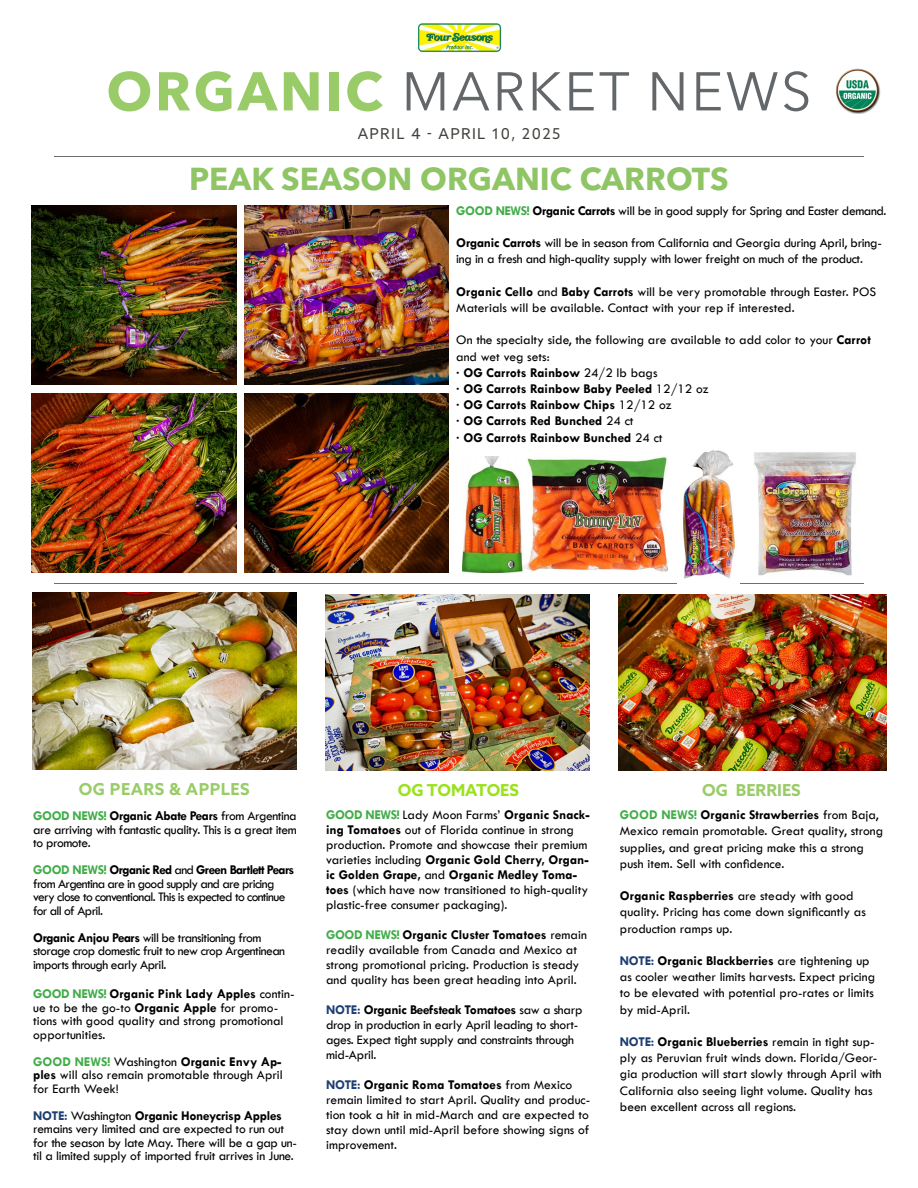
<style>
.page{position:relative;width:918px;height:1188px;background:#fff}
.page>*{position:absolute;margin:0;border:0;box-sizing:border-box;transform-origin:0 0}
.t1{font:54px "Avenir Next LT Pro";letter-spacing:.05em;color:#63676a}
.t2{font:700 31.5px "Avenir Next LT Pro";color:#8fc565}
.t3{font:700 16.5px "Azo Sans";letter-spacing:.03em;color:#99cc69}
.t4{font:700 16.5px "Azo Sans";color:#99e21a}
.t5{font:700 16.5px "Azo Sans";color:#99cc68}
.t6{font:15px "Azo Sans";letter-spacing:.09em;color:#42413d}
.t7{font:13.5px/16.2px "Tw Cen";color:#000}
.t8{font:13.5px/13.5px "Tw Cen";letter-spacing:-.02em;color:#000}
.t9{font:700 13.5px/16.2px "Tw Cen";color:#000}
.t10{font:13.5px/13.5px "Tw Cen";letter-spacing:-.05em;color:#000}
.t11{font:13.5px/13.5px "Tw Cen";letter-spacing:-.04em;color:#000}
.t12{font:13.5px "Tw Cen";letter-spacing:-.03em;color:#000}
.s1{font-weight:700;color:#99cc68}
.s2{font-weight:700;color:#41ad49}
.s3{font-weight:700}
.s4{font-weight:400}
.s5{font-weight:700;color:#1d3e72}
</style>
<div class="page">
<img style="left:418px;top:23px;width:83px;height:29px">
<img style="left:836px;top:68px;width:45px;height:45px">
<hr style="left:54px;top:156px;width:810px;height:1px;background:#6d6e71">
<hr style="left:54px;top:583px;width:810px;height:1px;background:#6d6e71">
<img style="left:32px;top:206px;width:205px;height:178px">
<img style="left:32px;top:593px;width:265px;height:177px">
<img style="left:325px;top:594px;width:265px;height:177px">
<img style="left:618px;top:594px;width:268px;height:177px">
<img style="left:244px;top:206px;width:205px;height:178px">
<img style="left:32px;top:394px;width:205px;height:178px">
<img style="left:244px;top:394px;width:205px;height:178px">
<img style="left:462px;top:457px;width:206px;height:115px">
<img style="left:683px;top:450px;width:53px;height:129px">
<img style="left:754px;top:452px;width:102px;height:124px">
<h1 class="t1" style="left:106px;top:59px;width:707px"><span class="s1">ORGANIC</span> MARKET NEWS</h1>
<p class="t6" style="left:358px;top:124px;width:204px">APRIL 4 - APRIL 10, 2025</p>
<h2 class="t2" style="left:189px;top:159px;width:541px">PEAK SEASON ORGANIC CARROTS</h2>
<p class="t12" style="left:456px;top:202px;width:432px"><span class="s2">GOOD NEWS!</span> <span class="s3">Organic Carrots</span> will be in good supply for Spring and Easter demand.</p>
<p class="t8" style="left:456px;top:235px;width:427px;line-height:16.2px"><span class="s3">Organic Carrots</span> will be in season from California and Georgia during April, bring&shy;ing in a fresh and high-quality supply with lower freight on much of the product.</p>
<p class="t7" style="left:456px;top:283px;width:422px"><span class="s3">Organic Cello</span> and <span class="s3">Baby Carrots</span> will be very promotable through Easter. POS<br>Materials will be available. Contact with your rep if interested.</p>
<p class="t9" style="left:456px;top:332px;width:416px"><span class="s4">On the specialty side, the following are available to add color to your</span> Carrot <span class="s4">and wet veg sets:<br></span>· OG Carrots Rainbow <span class="s4">24/2 lb bags<br></span>· OG Carrots Rainbow Baby Peeled <span class="s4">12/12 oz<br></span>· OG Carrots Rainbow Chips <span class="s4">12/12 oz<br></span>· OG Carrots Red Bunched <span class="s4">24 ct<br></span>· OG Carrots Rainbow Bunched <span class="s4">24 ct</span></p>
<p class="t3" style="left:79px;top:778px;width:172px">OG PEARS &amp; APPLES</p>
<p class="t4" style="left:398px;top:779px;width:123px">OG TOMATOES</p>
<p class="t7" style="left:326px;top:807px;width:265px;line-height:15px"><span class="s2">GOOD NEWS!</span> Lady Moon Farms’ <span class="s3">Organic Snack&shy;ing Tomatoes</span> out of Florida continue in strong production. Promote and showcase their premium varieties including <span class="s3">Organic Gold Cherry, Organ&shy;ic Golden Grape,</span> and <span class="s3">Organic Medley Toma&shy;toes</span> (which have now transitioned to high-quality plastic-free consumer packaging).</p>
<p class="t7" style="left:326px;top:927px;width:262px;line-height:15px"><span class="s2">GOOD NEWS!</span> <span class="s3">Organic Cluster Tomatoes</span> remain readily available from Canada and Mexico at strong promotional pricing. Production is steady and quality has been great heading into April.</p>
<p class="t8" style="left:326px;top:1002px;width:258px;line-height:15px"><span class="s5">NOTE:</span> <span class="s3">Organic Beefsteak Tomatoes</span> saw a sharp drop in production in early April leading to short&shy;ages. Expect tight supply and constraints through mid-April.</p>
<p class="t7" style="left:326px;top:1077px;width:266px;line-height:15px"><span class="s5">NOTE:</span> <span class="s3">Organic Roma Tomatoes</span> from Mexico remain limited to start April. Quality and produc&shy;tion took a hit in mid-March and are expected to stay down until mid-April before showing signs of improvement.</p>
<p class="t7" style="left:33px;top:809px;width:265px;line-height:13.5px;text-align:justify"><span class="s2">GOOD NEWS!</span> <span class="s3">Organic Abate Pears</span> from Argentina are arriving with fantastic quality. This is a great item to promote.</p>
<p class="t10" style="left:33px;top:863px;width:263px"><span class="s2">GOOD NEWS!</span> <span class="s3">Organic Red</span> and <span class="s3">Green Bartlett Pears </span>from Argentina are in good supply and are pricing very close to conventional. This is expected to continue for all of April.</p>
<p class="t11" style="left:33px;top:931px;width:253px"><span class="s3">Organic Anjou Pears</span> will be transitioning from storage crop domestic fruit to new crop Argentinean imports through early April.</p>
<p class="t7" style="left:33px;top:987px;width:263px;line-height:13.5px"><span class="s2">GOOD NEWS!</span> <span class="s3">Organic Pink Lady Apples</span> contin&shy;ue to be the go-to <span class="s3">Organic Apple</span> for promo&shy;tions with good quality and strong promotional opportunities.</p>
<p class="t7" style="left:33px;top:1055px;width:251px;line-height:13.5px;text-align:justify"><span class="s2">GOOD NEWS!</span> Washington <span class="s3">Organic Envy Ap&shy;ples</span> will also remain promotable through April for Earth Week!</p>
<p class="t8" style="left:33px;top:1109px;width:265px"><span class="s5">NOTE:</span> Washington <span class="s3">Organic Honeycrisp Apples </span>remains very limited and are expected to run out for the season by late May. There will be a gap un&shy;til a limited supply of imported fruit arrives in June.</p>
<p class="t5" style="left:702px;top:779px;width:100px">OG BERRIES</p>
<p class="t7" style="left:620px;top:807px;width:265px"><span class="s2">GOOD NEWS!</span> <span class="s3">Organic Strawberries</span> from Baja, Mexico remain promotable. Great quality, strong supplies, and great pricing make this a strong push item. Sell with confidence.</p>
<p class="t7" style="left:620px;top:888px;width:248px"><span class="s3">Organic Raspberries</span> are steady with good quality. Pricing has come down significantly as production ramps up.</p>
<p class="t7" style="left:620px;top:953px;width:257px"><span class="s5">NOTE:</span> <span class="s3">Organic Blackberries</span> are tightening up as cooler weather limits harvests. Expect pricing to be elevated with potential pro-rates or limits by mid-April.</p>
<p class="t7" style="left:620px;top:1034px;width:263px"><span class="s5">NOTE:</span> <span class="s3">Organic Blueberries</span> remain in tight sup&shy;ply as Peruvian fruit winds down. Florida/Geor&shy;gia production will start slowly through April with California also seeing light volume. Quality has been excellent across all regions.</p>
</div>
